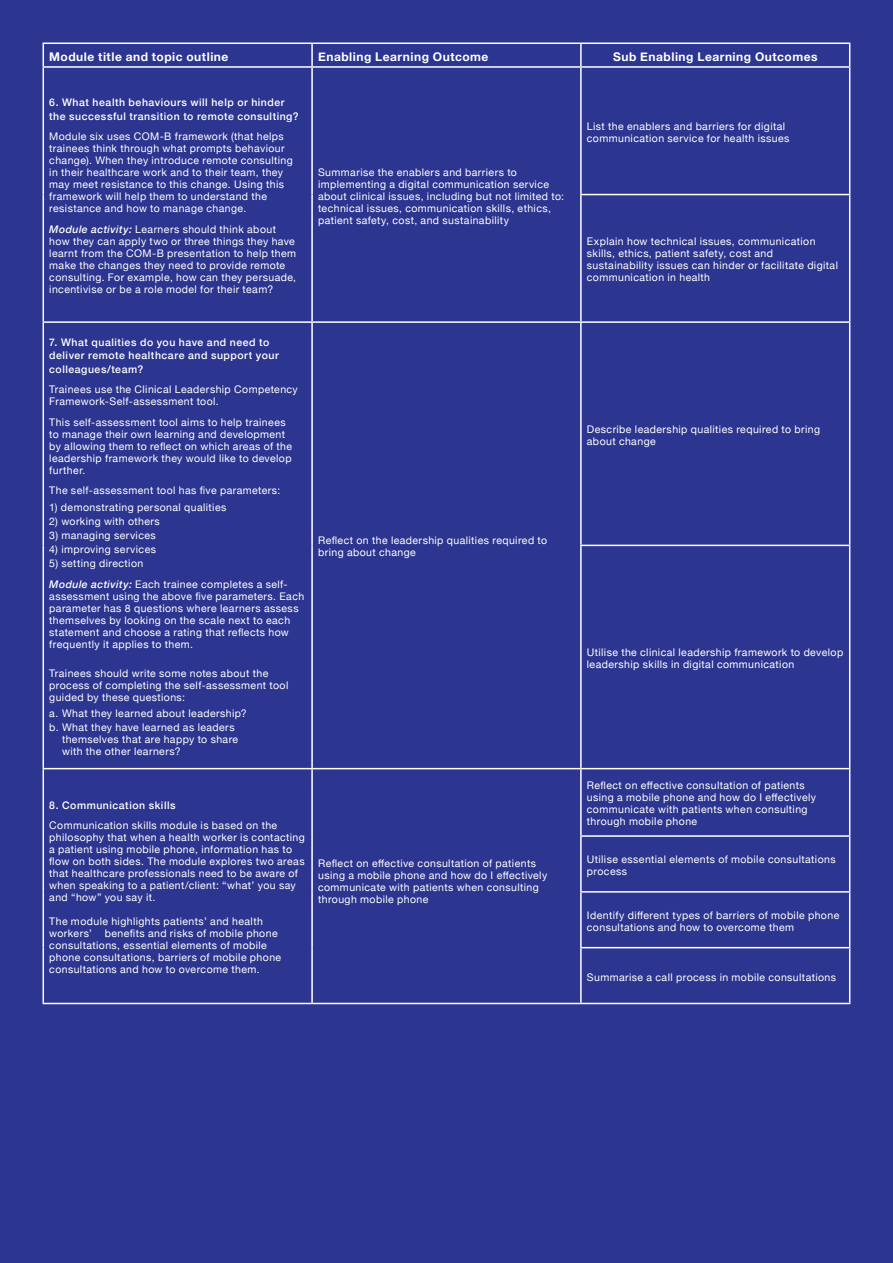
<style>
.page{position:relative;width:893px;height:1263px;background:#2c358f}
.page>*{position:absolute;margin:0;border:0;box-sizing:border-box;transform-origin:0 0}
.t1{font:700 12px "Helvetica Neue";letter-spacing:.045em;color:#fff}
.t2{font:10.5px/12px "Helvetica Neue";letter-spacing:.04em;color:#fff}
.t3{font:500 10.5px/13.5px "Helvetica Neue";letter-spacing:.05em;color:#fff}
.s1{font-weight:500;font-style:italic}
</style>
<div class="page">
<hr style="left:43px;top:68px;width:1px;height:127px;background:#fff">
<hr style="left:43px;top:195px;width:1px;height:126px;background:#fff">
<hr style="left:43px;top:321px;width:269px;height:2px;background:#fff">
<hr style="left:43px;top:323px;width:1px;height:222px;background:#fff">
<hr style="left:43px;top:545px;width:1px;height:223px;background:#fff">
<hr style="left:43px;top:768px;width:269px;height:1px;background:#fff">
<hr style="left:43px;top:769px;width:1px;height:67px;background:#fff">
<hr style="left:43px;top:836px;width:1px;height:56px;background:#fff">
<hr style="left:43px;top:892px;width:1px;height:56px;background:#fff">
<hr style="left:43px;top:948px;width:1px;height:55px;background:#fff">
<hr style="left:43px;top:1003px;width:269px;height:1px;background:#fff">
<hr style="left:311px;top:68px;width:2px;height:127px;background:#fff">
<hr style="left:580px;top:68px;width:2px;height:126px;background:#fff">
<hr style="left:849px;top:68px;width:1px;height:126px;background:#fff">
<hr style="left:311px;top:195px;width:2px;height:126px;background:#fff">
<hr style="left:580px;top:194px;width:270px;height:1px;background:#fff">
<hr style="left:580px;top:195px;width:2px;height:126px;background:#fff">
<hr style="left:849px;top:195px;width:1px;height:126px;background:#fff">
<hr style="left:311px;top:323px;width:2px;height:222px;background:#fff">
<hr style="left:580px;top:323px;width:2px;height:222px;background:#fff">
<hr style="left:849px;top:323px;width:1px;height:222px;background:#fff">
<hr style="left:311px;top:545px;width:2px;height:223px;background:#fff">
<hr style="left:580px;top:546px;width:2px;height:222px;background:#fff">
<hr style="left:849px;top:546px;width:1px;height:222px;background:#fff">
<hr style="left:311px;top:769px;width:2px;height:67px;background:#fff">
<hr style="left:580px;top:769px;width:2px;height:66px;background:#fff">
<hr style="left:849px;top:769px;width:1px;height:66px;background:#fff">
<hr style="left:311px;top:836px;width:2px;height:56px;background:#fff">
<hr style="left:580px;top:837px;width:2px;height:54px;background:#fff">
<hr style="left:849px;top:837px;width:1px;height:54px;background:#fff">
<hr style="left:311px;top:892px;width:2px;height:56px;background:#fff">
<hr style="left:580px;top:892px;width:2px;height:55px;background:#fff">
<hr style="left:849px;top:892px;width:1px;height:55px;background:#fff">
<hr style="left:311px;top:948px;width:2px;height:55px;background:#fff">
<hr style="left:580px;top:948px;width:2px;height:55px;background:#fff">
<hr style="left:849px;top:948px;width:1px;height:55px;background:#fff">
<hr style="left:312px;top:321px;width:269px;height:2px;background:#fff">
<hr style="left:581px;top:321px;width:269px;height:2px;background:#fff">
<hr style="left:580px;top:545px;width:270px;height:1px;background:#fff">
<hr style="left:312px;top:768px;width:269px;height:1px;background:#fff">
<hr style="left:581px;top:768px;width:269px;height:1px;background:#fff">
<hr style="left:580px;top:835px;width:270px;height:2px;background:#fff">
<hr style="left:580px;top:891px;width:270px;height:1px;background:#fff">
<hr style="left:580px;top:947px;width:270px;height:1px;background:#fff">
<hr style="left:312px;top:1003px;width:269px;height:1px;background:#fff">
<hr style="left:581px;top:1003px;width:269px;height:1px;background:#fff">
<hr style="left:43px;top:43px;width:269px;height:1px;background:#fff">
<svg style="left:43px;top:44px;width:1px;height:22px"></svg>
<hr style="left:312px;top:43px;width:269px;height:1px;background:#fff">
<hr style="left:311px;top:44px;width:2px;height:22px;background:#fff">
<hr style="left:581px;top:43px;width:269px;height:1px;background:#fff">
<hr style="left:580px;top:44px;width:2px;height:22px;background:#fff">
<svg style="left:849px;top:44px;width:1px;height:22px"></svg>
<hr style="left:43px;top:66px;width:269px;height:2px;background:#fff">
<hr style="left:312px;top:66px;width:269px;height:2px;background:#fff">
<hr style="left:581px;top:66px;width:269px;height:2px;background:#fff">
<p class="t1" style="left:49px;top:47px;width:181px">Module title and topic outline</p>
<p class="t1" style="left:318px;top:47px;width:172px">Enabling Learning Outcome</p>
<p class="t1" style="left:613px;top:47px;width:206px">Sub Enabling Learning Outcomes</p>
<p class="t3" style="left:49px;top:95px;width:251px">6. What health behaviours will help or hinder the successful transition to remote consulting?</p>
<p class="t2" style="left:49px;top:131px;width:245px">Module six uses COM-B framework (that helps trainees think through what prompts behaviour change). When they introduce remote consulting in their healthcare work and to their team, they may meet resistance to this change. Using this framework will help them to understand the resistance and how to manage change.</p>
<p class="t2" style="left:49px;top:224px;width:248px"><span class="s1">Module activity:</span> Learners should think about how they can apply two or three things they have learnt from the COM-B presentation to help them make the changes they need to provide remote consulting. For example, how can they persuade, incentivise or be a role model for their team?</p>
<p class="t2" style="left:587px;top:121px;width:204px">List the enablers and barriers for digital communication service for health issues</p>
<p class="t2" style="left:318px;top:166px;width:248px">Summarise the enablers and barriers to implementing a digital communication service about clinical issues, including but not limited to: technical issues, communication skills, ethics, patient safety, cost, and sustainability</p>
<p class="t2" style="left:587px;top:236px;width:253px">Explain how technical issues, communication skills, ethics, patient safety, cost and sustainability issues can hinder or facilitate digital communication in health</p>
<p class="t3" style="left:49px;top:335px;width:231px">7. What qualities do you have and need to deliver remote healthcare and support your colleagues/team?</p>
<p class="t2" style="left:49px;top:384px;width:250px">Trainees use the Clinical Leadership Competency<br>Framework-Self-assessment tool.</p>
<p class="t2" style="left:49px;top:417px;width:244px">This self-assessment tool aims to help trainees to manage their own learning and development by allowing them to reflect on which areas of the leadership framework they would like to develop further.</p>
<p class="t2" style="left:49px;top:485px;width:233px">The self-assessment tool has five parameters:</p>
<p class="t2" style="left:49px;top:501px;width:179px">1) demonstrating personal qualities</p>
<p class="t2" style="left:49px;top:516px;width:112px">2) working with others</p>
<p class="t2" style="left:49px;top:530px;width:108px">3) managing services</p>
<p class="t2" style="left:49px;top:544px;width:108px">4) improving services</p>
<p class="t2" style="left:49px;top:558px;width:96px">5) setting direction</p>
<p class="t2" style="left:49px;top:578px;width:256px"><span class="s1">Module activity:</span> Each trainee completes a self&shy;assessment using the above five parameters. Each parameter has 8 questions where learners assess themselves by looking on the scale next to each statement and choose a rating that reflects how frequently it applies to them.</p>
<p class="t2" style="left:49px;top:668px;width:241px">Trainees should write some notes about the process of completing the self-assessment tool guided by these questions:</p>
<p class="t2" style="left:49px;top:708px;width:199px">a. What they learned about leadership?</p>
<p class="t2" style="left:62px;top:722px;width:178px;text-indent:-13px">b. What they have learned as leaders themselves that are happy to share with the other learners?</p>
<p class="t2" style="left:318px;top:535px;width:231px">Reflect on the leadership qualities required to bring about change</p>
<p class="t3" style="left:49px;top:797px;width:128px">8. Communication skills</p>
<p class="t2" style="left:49px;top:820px;width:257px">Communication skills module is based on the philosophy that when a health worker is contacting a patient using mobile phone, information has to flow on both sides. The module explores two areas that healthcare professionals need to be aware of when speaking to a patient/client: “what’ you say and “how” you say it.</p>
<p class="t2" style="left:49px;top:916px;width:233px">The module highlights patients’ and health workers’ benefits and risks of mobile phone consultations, essential elements of mobile phone consultations, barriers of mobile phone consultations and how to overcome them.</p>
<p class="t2" style="left:318px;top:858px;width:231px">Reflect on effective consultation of patients using a mobile phone and how do I effectively communicate with patients when consulting through mobile phone</p>
<p class="t2" style="left:587px;top:424px;width:235px">Describe leadership qualities required to bring about change</p>
<p class="t2" style="left:587px;top:647px;width:258px">Utilise the clinical leadership framework to develop leadership skills in digital communication</p>
<p class="t2" style="left:587px;top:780px;width:231px">Reflect on effective consultation of patients using a mobile phone and how do I effectively communicate with patients when consulting through mobile phone</p>
<p class="t2" style="left:587px;top:854px;width:250px">Utilise essential elements of mobile consultations process</p>
<p class="t2" style="left:587px;top:910px;width:254px">Identify different types of barriers of mobile phone consultations and how to overcome them</p>
<p class="t2" style="left:587px;top:971px;width:251px">Summarise a call process in mobile consultations</p>
</div>
